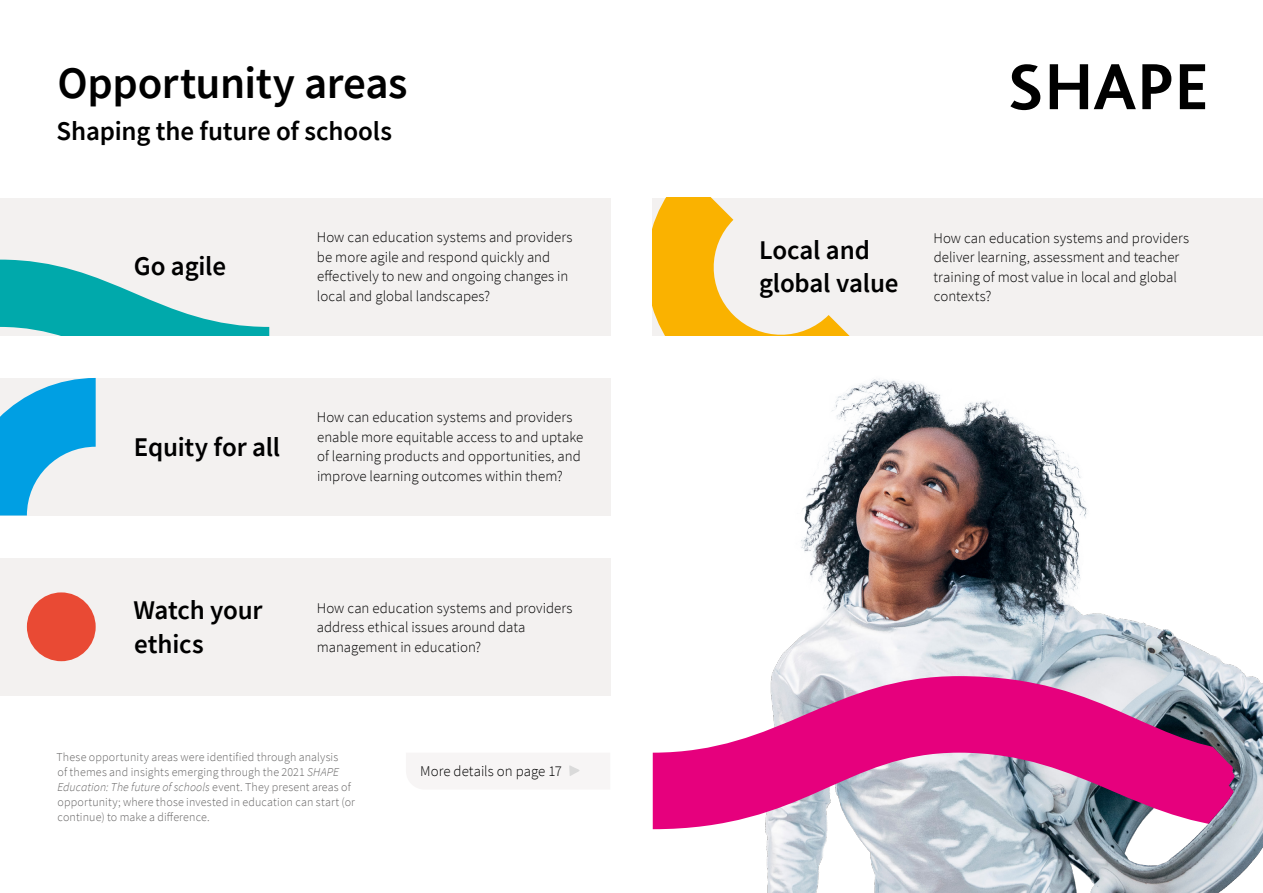
<style>
.page{position:relative;width:1263px;height:893px;background:#fff}
.page>*{position:absolute;margin:0;border:0;box-sizing:border-box;transform-origin:0 0}
.Heading_1__Infograph{font:600 45px "Source Sans Pro";letter-spacing:-.01em;color:#000}
.Heading_2__Infograph{font:600 27px/33.8px "Source Sans Pro";letter-spacing:-.01em;color:#000}
.t1{font:300 14.85px/19.5px "Source Sans Pro";color:#000}
.Note{font:300 12px/15px "Source Sans Pro";letter-spacing:.01em;color:#646363}
.s1{font-style:italic}
</style>
<div class="page">
<div style="left:0;top:558px;width:610px;height:138px;background:#f3f1f0"></div>
<div style="left:653px;top:198px;width:610px;height:137px;background:#f3f1f0"></div>
<svg style="left:653px;top:198px;width:196px;height:137px"></svg>
<img style="left:765px;top:379px;width:481px;height:514px">
<div style="left:0;top:198px;width:610px;height:137px;background:#f3f1f0"></div>
<svg style="left:0;top:260px;width:269px;height:75px"></svg>
<div style="left:0;top:378px;width:610px;height:137px;background:#f3f1f0"></div>
<svg style="left:569px;top:765px;width:11px;height:12px"></svg>
<svg style="left:1180px;top:64px;width:25px;height:45px"></svg>
<svg style="left:1010px;top:64px;width:30px;height:46px"></svg>
<svg style="left:1050px;top:64px;width:38px;height:45px"></svg>
<svg style="left:1142px;top:64px;width:29px;height:45px"></svg>
<svg style="left:1094px;top:64px;width:42px;height:45px"></svg>
<svg style="left:0;top:378px;width:96px;height:137px"></svg>
<div style="left:27px;top:592px;width:69px;height:69px;background:#e94a34;border-radius:50%"></div>
<svg style="left:653px;top:676px;width:610px;height:153px;background:#d067a6"></svg>
<img style="left:1147px;top:739px;width:116px;height:154px">
<h1 class="Heading_1__Infograph" style="left:58px;top:53px;width:351px">Opportunity areas</h1>
<p class="Heading_2__Infograph" style="left:57px;top:114px;width:337px">Shaping the future of schools</p>
<p class="Heading_2__Infograph" style="left:134px;top:249px;width:94px">Go agile</p>
<p class="t1" style="left:317px;top:227px;width:257px">How can education systems and providers be more agile and respond quickly and effectively to new and ongoing changes in local and global landscapes?</p>
<p class="t1" style="left:933px;top:228px;width:257px">How can education systems and providers deliver learning, assessment and teacher training of most value in local and global contexts?</p>
<p class="Heading_2__Infograph" style="left:759px;top:232px;width:141px">Local and global value</p>
<p class="Heading_2__Infograph" style="left:134px;top:429px;width:148px">Equity for all</p>
<p class="t1" style="left:317px;top:407px;width:268px">How can education systems and providers enable more equitable access to and uptake of learning products and opportunities, and improve learning outcomes within them?</p>
<p class="Heading_2__Infograph" style="left:133px;top:593px;width:131px">Watch your ethics</p>
<p class="t1" style="left:317px;top:598px;width:257px">How can education systems and providers address ethical issues around data management in education?</p>
<p class="Note" style="left:57px;top:749px;width:300px">These opportunity areas were identified through analysis<br>of themes and insights emerging through the 2021 <span class="s1">SHAPE Education: The future of schools</span> event. They present areas of opportunity; where those invested in education can start (or continue) to make a difference.</p>
<p class="t1" style="left:420px;top:761px;width:143px">More details on page 17</p>
</div>
